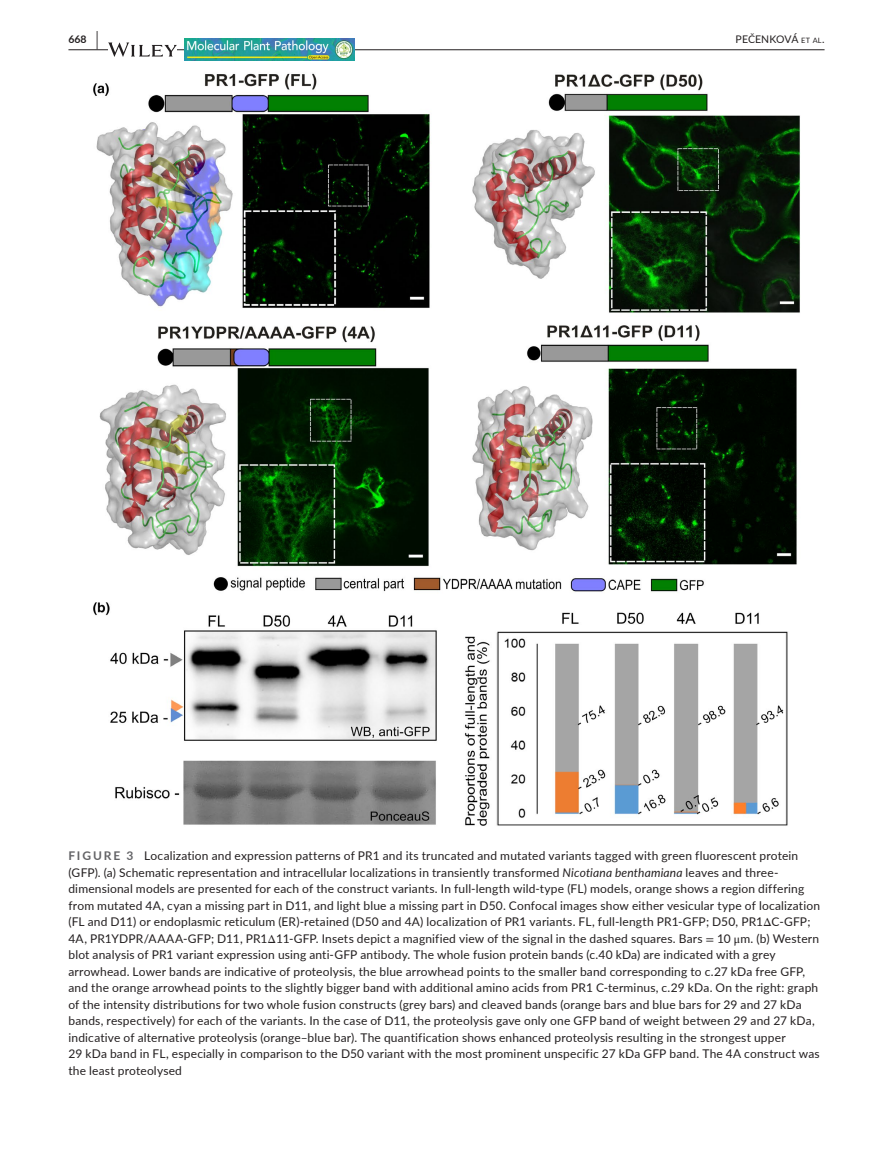
<style>
.page{position:relative;width:893px;height:1174px;background:#fff}
.page>*{position:absolute;margin:0;border:0;box-sizing:border-box;transform-origin:0 0}
.t1{font:12px/16.5px "Lato";letter-spacing:.015em;color:#231f20}
.t2{font:10.5px "Lato";letter-spacing:.005em;color:#231f20}
.t3{font:700 10.5px "Lato";color:#231f20}
.s1{font-size:19.5px}
.s2{font-style:inherit}
.s3{font-size:7.35px}
.s4{font-weight:700;color:#636366}
.s5{font-style:italic}
.s6{font-family:"STIX"}
</style>
<div class="page">
<hr style="left:68px;top:49px;width:756px;height:1px;background:#231f20">
<svg style="left:108px;top:42px;width:69px;height:15px"></svg>
<img style="left:185px;top:39px;width:170px;height:22px">
<img style="left:93px;top:73px;width:708px;height:753px">
<p class="t3" style="left:68px;top:31px;width:31px">668 <span class="s1">|</span></p>
<p class="t2" style="left:736px;top:31px;width:90px">PEČENKOV<span class="s2">Á</span> <span class="s3">et al</span>.</p>
<p class="t1" style="left:68px;top:847px;width:753px"><span class="s4">FIGURE 3</span> Localization and expression patterns of PR1 and its truncated and mutated variants tagged with green fluorescent protein (GFP). (a) Schematic representation and intracellular localizations in transiently transformed <span class="s5">Nicotiana benthamiana</span> leaves and three&shy;dimensional models are presented for each of the construct variants. In full-length wild-type (FL) models, orange shows a region differing from mutated 4A, cyan a missing part in D11, and light blue a missing part in D50. Confocal images show either vesicular type of localization (FL and D11) or endoplasmic reticulum (ER)-retained (D50 and 4A) localization of PR1 variants. FL, full-length PR1-GFP; D50, PR1<span class="s6">Δ</span>C-GFP; 4A, PR1YDPR/AAAA-GFP; D11, PR1<span class="s6">Δ</span>11-GFP. Insets depict a magnified view of the signal in the dashed squares. Bars <span class="s6">=</span> 10 <span class="s6">μ</span>m. (b) Western blot analysis of PR1 variant expression using anti-GFP antibody. The whole fusion protein bands (c.40 kDa) are indicated with a grey arrowhead. Lower bands are indicative of proteolysis, the blue arrowhead points to the smaller band corresponding to c.27 kDa free GFP, and the orange arrowhead points to the slightly bigger band with additional amino acids from PR1 C-terminus, c.29 kDa. On the right: graph of the intensity distributions for two whole fusion constructs (grey bars) and cleaved bands (orange bars and blue bars for 29 and 27 kDa bands, respectively) for each of the variants. In the case of D11, the proteolysis gave only one GFP band of weight between 29 and 27 kDa, indicative of alternative proteolysis (orange–blue bar). The quantification shows enhanced proteolysis resulting in the strongest upper<br>29 kDa band in FL, especially in comparison to the D50 variant with the most prominent unspecific 27 kDa GFP band. The 4A construct was the least proteolysed</p>
</div>
